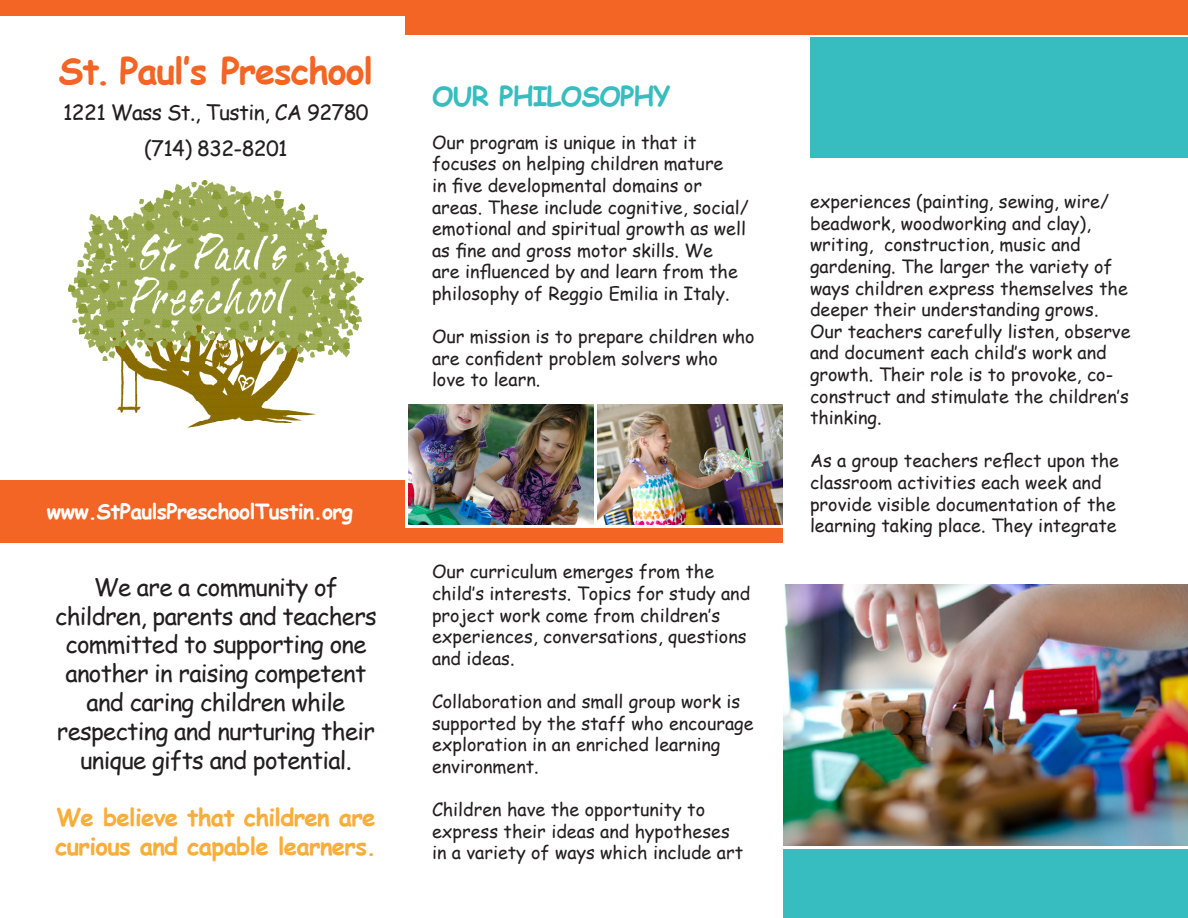
<style>
.page{position:relative;width:1188px;height:918px;background:#fff}
.page>*{position:absolute;margin:0;border:0;box-sizing:border-box;transform-origin:0 0}
.t1{font:700 36px "Comic Sans MS";letter-spacing:-.03em;color:#f26524}
.t2{font:700 27px "Comic Sans MS";letter-spacing:-.03em;color:#37bdbf}
.t3{font:24px/28.8px "Comic Sans MS";letter-spacing:-.03em;color:#231f20;text-align:center}
.t4{font:700 24px/28.8px "Comic Sans MS";letter-spacing:-.03em;color:#f9ad3b}
.t5{font:21px "Comic Sans MS";letter-spacing:-.03em;color:#231f20}
.t6{font:700 21px "Comic Sans MS";letter-spacing:-.03em;color:#fff}
.t7{font:18px/21.6px "Comic Sans MS";color:#231f20}
</style>
<div class="page">
<div style="left:0;top:480px;width:405px;height:63px;background:#f26524"></div>
<img style="left:69px;top:180px;width:294px;height:247px">
<div style="left:405px;top:0;width:783px;height:34px;background:#f26524"></div>
<img style="left:783px;top:584px;width:405px;height:261px">
<img style="left:409px;top:405px;width:185px;height:120px">
<img style="left:598px;top:405px;width:185px;height:120px">
<div style="left:810px;top:37px;width:378px;height:121px;background:#37bdbf"></div>
<div style="left:783px;top:850px;width:405px;height:68px;background:#37bdbf"></div>
<div style="left:405px;top:529px;width:378px;height:14px;background:#f26524"></div>
<div style="left:0;top:0;width:405px;height:16px;background:#f26524"></div>
<p class="t1" style="left:59px;top:44px;width:316px">St. Paul’s Preschool</p>
<p class="t5" style="left:63px;top:97px;width:307px">1221 Wass St., Tustin, CA 92780</p>
<p class="t5" style="left:144px;top:133px;width:145px">(714) 832-8201</p>
<p class="t6" style="left:47px;top:496px;width:308px">www.StPaulsPreschoolTustin.org</p>
<p class="t3" style="left:55px;top:572px;width:323px">We are a community of children, parents and teachers committed to supporting one another in raising competent and caring children while respecting and nurturing their unique gifts and potential.</p>
<p class="t4" style="left:55px;top:802px;width:323px">We believe that children are curious and capable learners.</p>
<p class="t2" style="left:432px;top:76px;width:240px">OUR PHILOSOPHY</p>
<p class="t7" style="left:432px;top:131px;width:319px">Our program is unique in that it focuses on helping children mature<br>in five developmental domains or areas. These include cognitive, social/ emotional and spiritual growth as well as fine and gross motor skills. We<br>are influenced by and learn from the philosophy of Reggio Emilia in Italy.</p>
<p class="t7" style="left:432px;top:325px;width:324px">Our mission is to prepare children who are confident problem solvers who love to learn.</p>
<p class="t7" style="left:432px;top:560px;width:320px">Our curriculum emerges from the child’s interests. Topics for study and project work come from children’s experiences, conversations, questions and ideas.</p>
<p class="t7" style="left:432px;top:690px;width:323px">Collaboration and small group work is supported by the staff who encourage exploration in an enriched learning environment.</p>
<p class="t7" style="left:432px;top:798px;width:313px">Children have the opportunity to express their ideas and hypotheses in a variety of ways which include art</p>
<p class="t7" style="left:810px;top:190px;width:319px">experiences (painting, sewing, wire/ beadwork, woodworking and clay), writing, construction, music and gardening. The larger the variety of ways children express themselves the deeper their understanding grows.</p>
<p class="t7" style="left:810px;top:320px;width:322px">Our teachers carefully listen, observe and document each child’s work and growth. Their role is to provoke, co&shy;construct and stimulate the children’s thinking.</p>
<p class="t7" style="left:810px;top:449px;width:311px">As a group teachers reflect upon the classroom activities each week and provide visible documentation of the learning taking place. They integrate</p>
</div>
